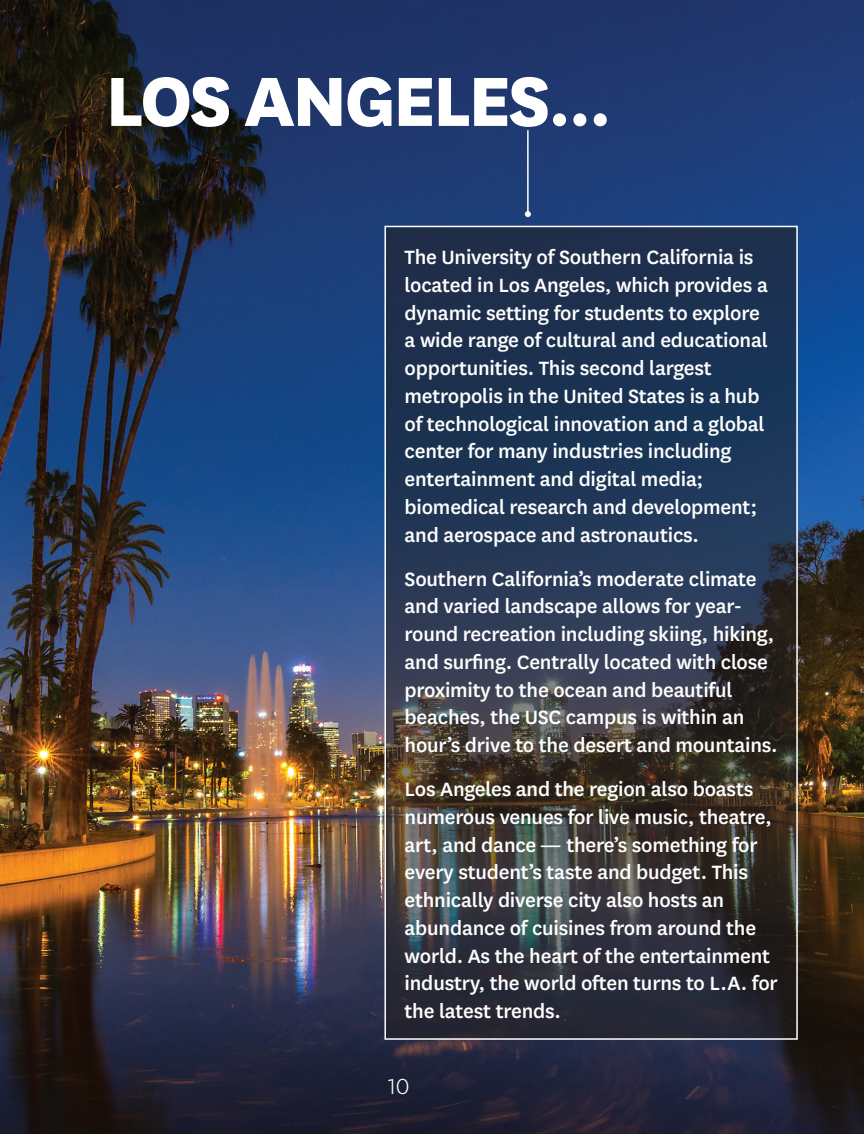
<style>
.page{position:relative;width:864px;height:1134px;background:#fff}
.page>*{position:absolute;margin:0;border:0;box-sizing:border-box;transform-origin:0 0}
.t1{font:800 81.45px "National";letter-spacing:-.04em;color:#fff}
.t2{font:300 25.5px "National";color:#fff}
.t3{font:500 22.5px/27.8px "National";letter-spacing:-.01em;color:#fff}
.s1{font-weight:600}
</style>
<div class="page">
<img style="left:0;top:0;width:864px;height:1134px">
<svg style="left:387px;top:229px;width:408px;height:808px;background:#2b3545"></svg>
<div style="left:384px;top:226px;width:414px;height:814px;border:2px solid #fff"></div>
<hr style="left:527px;top:130px;width:2px;height:84px;background:#fff">
<svg style="left:525px;top:211px;width:6px;height:6px"></svg>
<p class="t1" style="left:105px;top:42px;width:508px">LOS ANGELES<span class="s1">...</span></p>
<p class="t3" style="left:405px;top:242px;width:365px">The University of Southern California is located in Los Angeles, which provides a dynamic setting for students to explore a wide range of cultural and educational opportunities. This second largest metropolis in the United States is a hub of technological innovation and a global center for many industries including entertainment and digital media; biomedical research and development; and aerospace and astronautics.</p>
<p class="t3" style="left:405px;top:564px;width:375px">Southern California’s moderate climate and varied landscape allows for year&shy;round recreation including skiing, hiking, and surfing. Centrally located with close proximity to the ocean and beautiful beaches, the USC campus is within an hour’s drive to the desert and mountains.</p>
<p class="t3" style="left:405px;top:774px;width:375px">Los Angeles and the region also boasts numerous venues for live music, theatre, art, and dance — there’s something for every student’s taste and budget. This ethnically diverse city also hosts an abundance of cuisines from around the world. As the heart of the entertainment industry, the world often turns to L.A. for the latest trends.</p>
<p class="t2" style="left:388px;top:1070px;width:23px">10</p>
</div>
